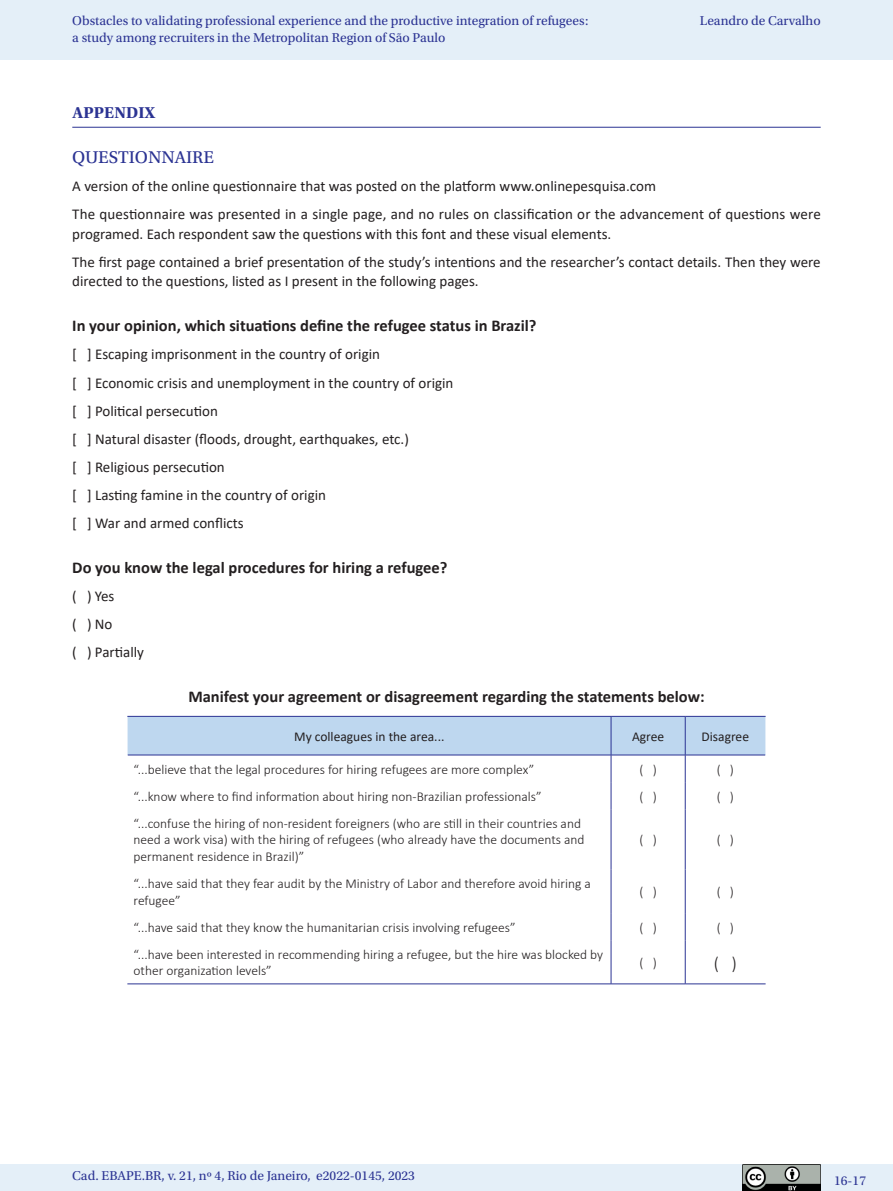
<style>
.page{position:relative;width:893px;height:1191px;background:#fff}
.page>*{position:absolute;margin:0;border:0;box-sizing:border-box;transform-origin:0 0}
._07_2_sub2{font:18px "Utopia Std Capt";color:#2b3393}
._08_2_tabela_texto_1{font:300 18px "Calibri";color:#231f20}
._07_2_sub2-2{font:700 16.5px "Calibri";color:#231f20}
._07_1_sub_1{font:700 16.5px "Utopia Std";letter-spacing:.01em;color:#2b3393}
._06_0_texto{font:15px/19.5px "Calibri";color:#231f20}
._08_2_tabela_texto_1-2{font:300 13.5px/16.5px "Calibri";color:#231f20}
.t1{font:13.5px "Utopia Std";color:#2b3393}
._08_2_tabela_garganta{font:13.5px "Calibri";color:#231f20}
</style>
<div class="page">
<div style="left:0;top:0;width:893px;height:60px;background:#e4eff8"></div>
<div style="left:0;top:1164px;width:893px;height:27px;background:#e4eff8"></div>
<img style="left:743px;top:1164px;width:78px;height:27px">
<hr style="left:72px;top:127px;width:749px;height:1px;background:#2b3393">
<hr style="left:127px;top:983px;width:484px;height:1px;background:#2b3393">
<hr style="left:611px;top:983px;width:74px;height:1px;background:#2b3393">
<hr style="left:685px;top:983px;width:81px;height:1px;background:#2b3393">
<hr style="left:127px;top:716px;width:484px;height:1px;background:#2b3393">
<hr style="left:685px;top:716px;width:81px;height:1px;background:#2b3393">
<svg style="left:128px;top:716px;width:637px;height:93px"></svg>
<hr style="left:611px;top:809px;width:1px;height:60px;background:#2b3393">
<hr style="left:685px;top:809px;width:1px;height:60px;background:#2b3393">
<hr style="left:611px;top:869px;width:1px;height:44px;background:#2b3393">
<hr style="left:685px;top:869px;width:1px;height:44px;background:#2b3393">
<svg style="left:611px;top:913px;width:1px;height:27px"></svg>
<svg style="left:685px;top:913px;width:1px;height:27px"></svg>
<hr style="left:611px;top:940px;width:1px;height:43px;background:#2b3393">
<hr style="left:685px;top:940px;width:1px;height:43px;background:#2b3393">
<p class="t1" style="left:72px;top:14px;width:518px">Obstacles to validating professional experience and the productive integration of refugees:</p>
<p class="t1" style="left:700px;top:14px;width:122px">Leandro de Carvalho</p>
<p class="t1" style="left:72px;top:30px;width:375px">a study among recruiters in the Metropolitan Region of São Paulo</p>
<p class="_07_1_sub_1" style="left:72px;top:103px;width:84px">APPENDIX</p>
<p class="_07_2_sub2" style="left:72px;top:148px;width:143px">QUESTIONNAIRE</p>
<p class="_06_0_texto" style="left:72px;top:176px;width:585px">A version of the online questionnaire that was posted on the platform www.onlinepesquisa.com</p>
<p class="_06_0_texto" style="left:72px;top:204px;width:750px">The questionnaire was presented in a single page, and no rules on classification or the advancement of questions were programed. Each respondent saw the questions with this font and these visual elements.</p>
<p class="_06_0_texto" style="left:72px;top:252px;width:750px">The first page contained a brief presentation of the study’s intentions and the researcher’s contact details. Then they were directed to the questions, listed as I present in the following pages.</p>
<p class="_07_2_sub2-2" style="left:72px;top:314px;width:466px">In your opinion, which situations define the refugee status in Brazil?</p>
<p class="_06_0_texto" style="left:72px;top:344px;width:309px">[ ] Escaping imprisonment in the country of origin</p>
<p class="_06_0_texto" style="left:72px;top:372px;width:383px">[ ] Economic crisis and unemployment in the country of origin</p>
<p class="_06_0_texto" style="left:72px;top:400px;width:147px">[ ] Political persecution</p>
<p class="_06_0_texto" style="left:72px;top:428px;width:338px">[ ] Natural disaster (floods, drought, earthquakes, etc.)</p>
<p class="_06_0_texto" style="left:72px;top:456px;width:154px">[ ] Religious persecution</p>
<p class="_06_0_texto" style="left:72px;top:484px;width:255px">[ ] Lasting famine in the country of origin</p>
<p class="_06_0_texto" style="left:72px;top:512px;width:173px">[ ] War and armed conflicts</p>
<p class="_07_2_sub2-2" style="left:72px;top:555px;width:377px">Do you know the legal procedures for hiring a refugee?</p>
<p class="_06_0_texto" style="left:72px;top:585px;width:44px">( ) Yes</p>
<p class="_06_0_texto" style="left:72px;top:613px;width:42px">( ) No</p>
<p class="_06_0_texto" style="left:72px;top:641px;width:73px">( ) Partially</p>
<p class="_07_2_sub2-2" style="left:188px;top:684px;width:518px">Manifest your agreement or disagreement regarding the statements below:</p>
<p class="_08_2_tabela_garganta" style="left:294px;top:727px;width:152px">My colleagues in the area...</p>
<p class="_08_2_tabela_garganta" style="left:632px;top:727px;width:34px">Agree</p>
<p class="_08_2_tabela_garganta" style="left:702px;top:727px;width:49px">Disagree</p>
<p class="_08_2_tabela_texto_1-2" style="left:134px;top:760px;width:402px">“...believe that the legal procedures for hiring refugees are more complex”</p>
<p class="_08_2_tabela_texto_1-2" style="left:639px;top:760px;width:19px">( )</p>
<p class="_08_2_tabela_texto_1-2" style="left:717px;top:760px;width:19px">( )</p>
<p class="_08_2_tabela_texto_1-2" style="left:134px;top:788px;width:410px">“...know where to find information about hiring non-Brazilian professionals”</p>
<p class="_08_2_tabela_texto_1-2" style="left:639px;top:788px;width:19px">( )</p>
<p class="_08_2_tabela_texto_1-2" style="left:717px;top:788px;width:19px">( )</p>
<p class="_08_2_tabela_texto_1-2" style="left:134px;top:815px;width:452px">“...confuse the hiring of non-resident foreigners (who are still in their countries and need a work visa) with the hiring of refugees (who already have the documents and permanent residence in Brazil)”</p>
<p class="_08_2_tabela_texto_1-2" style="left:639px;top:831px;width:19px">( )</p>
<p class="_08_2_tabela_texto_1-2" style="left:717px;top:831px;width:19px">( )</p>
<p class="_08_2_tabela_texto_1-2" style="left:134px;top:875px;width:459px">“...have said that they fear audit by the Ministry of Labor and therefore avoid hiring a refugee”</p>
<p class="_08_2_tabela_texto_1-2" style="left:639px;top:883px;width:19px">( )</p>
<p class="_08_2_tabela_texto_1-2" style="left:717px;top:883px;width:19px">( )</p>
<p class="_08_2_tabela_texto_1-2" style="left:134px;top:919px;width:384px">“...have said that they know the humanitarian crisis involving refugees”</p>
<p class="_08_2_tabela_texto_1-2" style="left:639px;top:919px;width:19px">( )</p>
<p class="_08_2_tabela_texto_1-2" style="left:717px;top:919px;width:19px">( )</p>
<p class="_08_2_tabela_texto_1-2" style="left:134px;top:946px;width:471px">“...have been interested in recommending hiring a refugee, but the hire was blocked by other organization levels”</p>
<p class="_08_2_tabela_texto_1-2" style="left:639px;top:954px;width:19px">( )</p>
<p class="_08_2_tabela_texto_1" style="left:714px;top:951px;width:24px">( )</p>
<p class="t1" style="left:72px;top:1168px;width:344px">Cad. EBAPE.BR, v. 21, nº 4, Rio de Janeiro, e2022-0145, 2023</p>
<p class="t1" style="left:834px;top:1173px;width:33px">16-17</p>
</div>
